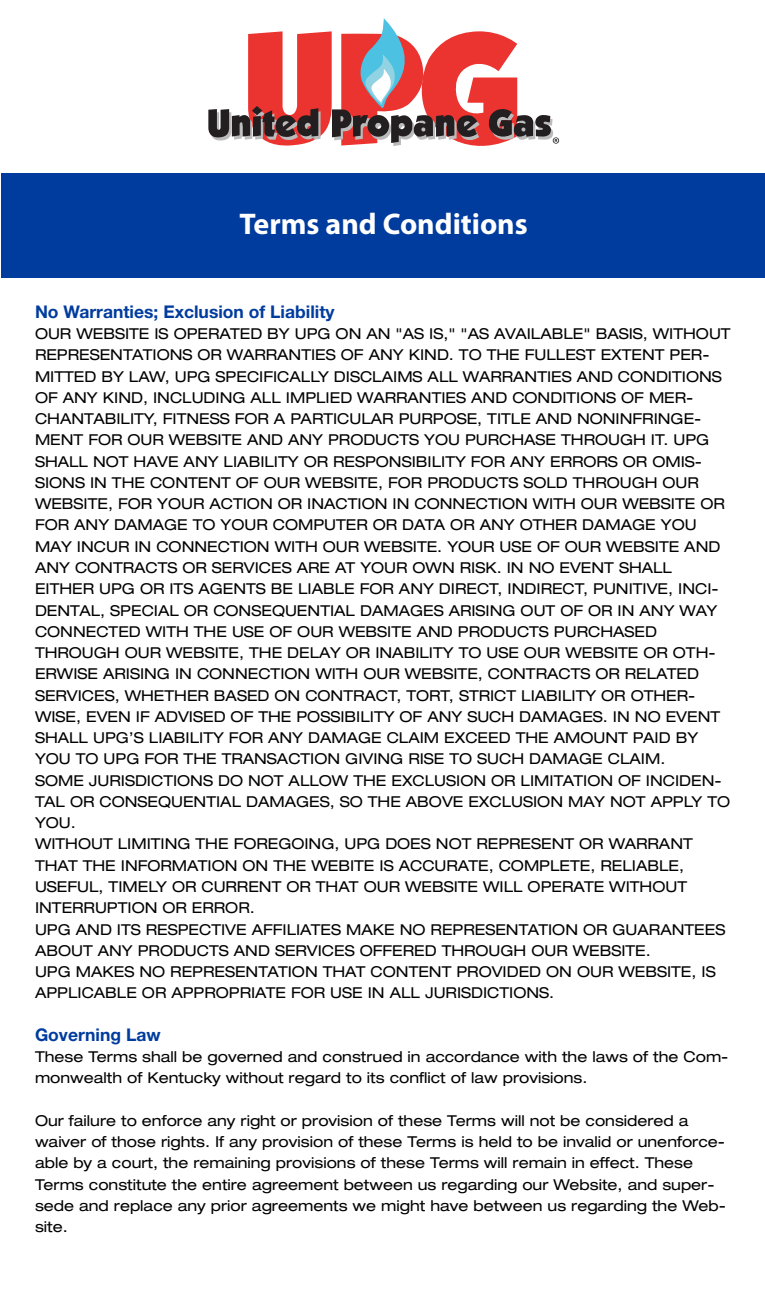
<style>
.page{position:relative;width:765px;height:1292px;background:#fff}
.page>*{position:absolute;margin:0;border:0;box-sizing:border-box;transform-origin:0 0}
.t1{font:700 29.88px "Myriad Pro";color:#fff}
.t2{font:700 17.5px "Helvetica Neue";color:#003c9e}
.t3{font:expanded 15px/21.2px "Helvetica Neue";color:#000}
</style>
<div class="page">
<div style="left:1px;top:173px;width:764px;height:104px;background:#003c9e"></div>
<svg style="left:208px;top:18px;width:351px;height:128px"></svg>
<h1 class="t1" style="left:240px;top:204px;width:290px">Terms and Conditions</h1>
<p class="t2" style="left:35px;top:301px;width:301px">No Warranties; Exclusion of Liability</p>
<p class="t3" style="left:35px;top:323px;width:697px">OUR WEBSITE IS OPERATED BY UPG ON AN "AS IS," "AS AVAILABLE" BASIS, WITHOUT REPRESENTATIONS OR WARRANTIES OF ANY KIND. TO THE FULLEST EXTENT PER-MITTED BY LAW, UPG SPECIFICALLY DISCLAIMS ALL WARRANTIES AND CONDITIONS OF ANY KIND, INCLUDING ALL IMPLIED WARRANTIES AND CONDITIONS OF MER-CHANTABILITY, FITNESS FOR A PARTICULAR PURPOSE, TITLE AND NONINFRINGE-MENT FOR OUR WEBSITE AND ANY PRODUCTS YOU PURCHASE THROUGH IT. UPG SHALL NOT HAVE ANY LIABILITY OR RESPONSIBILITY FOR ANY ERRORS OR OMIS-SIONS IN THE CONTENT OF OUR WEBSITE, FOR PRODUCTS SOLD THROUGH OUR WEBSITE, FOR YOUR ACTION OR INACTION IN CONNECTION WITH OUR WEBSITE OR FOR ANY DAMAGE TO YOUR COMPUTER OR DATA OR ANY OTHER DAMAGE YOU MAY INCUR IN CONNECTION WITH OUR WEBSITE. YOUR USE OF OUR WEBSITE AND ANY CONTRACTS OR SERVICES ARE AT YOUR OWN RISK. IN NO EVENT SHALL EITHER UPG OR ITS AGENTS BE LIABLE FOR ANY DIRECT, INDIRECT, PUNITIVE, INCI-DENTAL, SPECIAL OR CONSEQUENTIAL DAMAGES ARISING OUT OF OR IN ANY WAY CONNECTED WITH THE USE OF OUR WEBSITE AND PRODUCTS PURCHASED THROUGH OUR WEBSITE, THE DELAY OR INABILITY TO USE OUR WEBSITE OR OTH-ERWISE ARISING IN CONNECTION WITH OUR WEBSITE, CONTRACTS OR RELATED SERVICES, WHETHER BASED ON CONTRACT, TORT, STRICT LIABILITY OR OTHER-WISE, EVEN IF ADVISED OF THE POSSIBILITY OF ANY SUCH DAMAGES. IN NO EVENT SHALL UPG’S LIABILITY FOR ANY DAMAGE CLAIM EXCEED THE AMOUNT PAID BY YOU TO UPG FOR THE TRANSACTION GIVING RISE TO SUCH DAMAGE CLAIM.<br>SOME JURISDICTIONS DO NOT ALLOW THE EXCLUSION OR LIMITATION OF INCIDEN-TAL OR CONSEQUENTIAL DAMAGES, SO THE ABOVE EXCLUSION MAY NOT APPLY TO YOU.<br>WITHOUT LIMITING THE FOREGOING, UPG DOES NOT REPRESENT OR WARRANT THAT THE INFORMATION ON THE WEBITE IS ACCURATE, COMPLETE, RELIABLE, USEFUL, TIMELY OR CURRENT OR THAT OUR WEBSITE WILL OPERATE WITHOUT INTERRUPTION OR ERROR.<br>UPG AND ITS RESPECTIVE AFFILIATES MAKE NO REPRESENTATION OR GUARANTEES ABOUT ANY PRODUCTS AND SERVICES OFFERED THROUGH OUR WEBSITE.<br>UPG MAKES NO REPRESENTATION THAT CONTENT PROVIDED ON OUR WEBSITE, IS APPLICABLE OR APPROPRIATE FOR USE IN ALL JURISDICTIONS.</p>
<p class="t2" style="left:35px;top:1023px;width:127px">Governing Law</p>
<p class="t3" style="left:35px;top:1045px;width:695px">These Terms shall be governed and construed in accordance with the laws of the Com&shy;monwealth of Kentucky without regard to its conflict of law provisions.</p>
<p class="t3" style="left:35px;top:1109px;width:693px">Our failure to enforce any right or provision of these Terms will not be considered a waiver of those rights. If any provision of these Terms is held to be invalid or unenforce&shy;able by a court, the remaining provisions of these Terms will remain in effect. These Terms constitute the entire agreement between us regarding our Website, and super&shy;sede and replace any prior agreements we might have between us regarding the Web&shy;site.</p>
</div>
